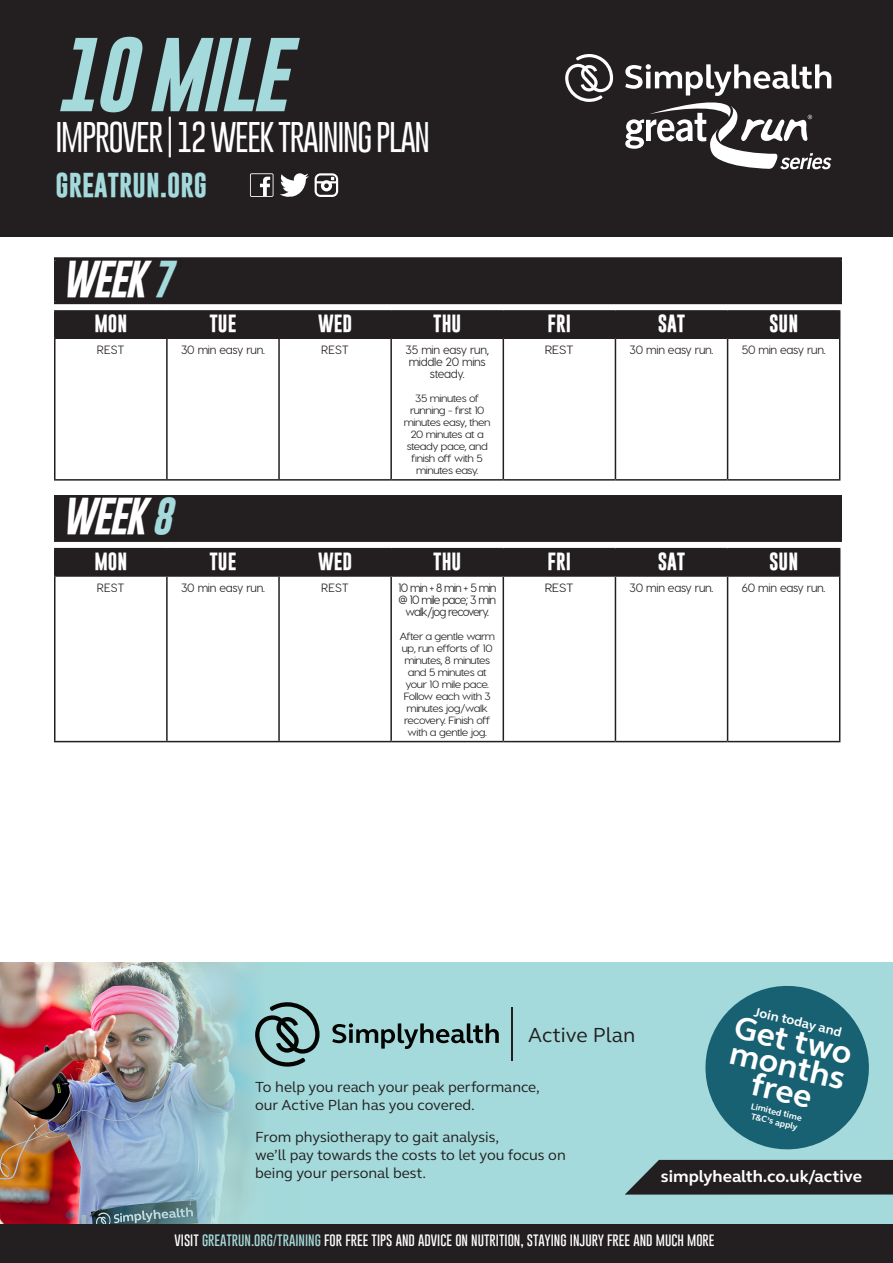
<style>
.page{position:relative;width:893px;height:1263px;background:#fff}
.page>*{position:absolute;margin:0;border:0;box-sizing:border-box;transform-origin:0 0}
.t1{font:italic 700 75px "Gobold";letter-spacing:-.04em;color:#a4dadb}
.t2{font:italic 700 37.5px "Gobold";letter-spacing:-.05em;color:#fff}
.t3{font:700 32.7px/25.7px "FS Elliot";color:#fff;text-align:center}
.t4{font:100 31.2px "Gobold";letter-spacing:-.04em;color:#fff}
.t5{font:700 25.05px "Gobold";color:#a4dadb}
.t6{font:20.85px "FS Elliot";color:#231f20}
.t7{font:700 18px "Gobold";color:#fff}
.t8{font:700 16.95px "FS Elliot";color:#fff}
.t9{font:15px/18px "FS Elliot";color:#231f20}
.t10{font:700 13.2px "FS Elliot";color:#fff}
.t11{font:500 12px/12px "Visby CF";letter-spacing:-.02em;color:#231f20;text-align:center;scale:.96 1}
.t12{font:100 12px "Gobold";color:#fff;scale:1.07 1}
.t13{font:500 12px/12px "Visby CF";letter-spacing:-.07em;color:#231f20;text-align:center;scale:.96 1}
.t14{font:500 12px "Visby CF";letter-spacing:-.02em;color:#231f20}
.t15{font:500 12px "Visby CF";letter-spacing:-.02em;color:#231f20;scale:1.07 1}
.t16{font:500 10.5px/12px "Visby CF";letter-spacing:-.04em;color:#231f20;text-align:center;scale:1.07 1}
.t17{font:700 8.85px/9.8px "FS Elliot";color:#fff}
.s1{color:#a4dadb}
</style>
<div class="page">
<div style="left:0;top:0;width:893px;height:237px;background:#231f20"></div>
<svg style="left:280px;top:173px;width:29px;height:24px"></svg>
<svg style="left:250px;top:173px;width:23px;height:24px"></svg>
<svg style="left:315px;top:173px;width:23px;height:24px"></svg>
<svg style="left:565px;top:54px;width:48px;height:48px"></svg>
<svg style="left:625px;top:64px;width:206px;height:105px"></svg>
<div style="left:0;top:1224px;width:893px;height:39px;background:#231f20"></div>
<div style="left:0;top:962px;width:893px;height:262px;background:#a4dadb"></div>
<img style="left:0;top:962px;width:257px;height:262px">
<svg style="left:255px;top:1002px;width:65px;height:65px"></svg>
<svg style="left:332px;top:1023px;width:167px;height:26px"></svg>
<hr style="left:511px;top:1008px;width:1px;height:53px;background:#231f20">
<svg style="left:625px;top:1160px;width:268px;height:35px;background:#2c2d2e"></svg>
<svg style="left:705px;top:986px;width:164px;height:163px"></svg>
<div style="left:56px;top:259px;width:784px;height:44px;background:#231f20"></div>
<hr style="left:54px;top:257px;width:788px;height:3px;background:#231f20">
<hr style="left:54px;top:260px;width:3px;height:41px;background:#231f20">
<hr style="left:839px;top:260px;width:3px;height:41px;background:#231f20">
<hr style="left:54px;top:301px;width:788px;height:3px;background:#231f20">
<hr style="left:54px;top:310px;width:113px;height:2px;background:#231f20">
<hr style="left:54px;top:312px;width:2px;height:25px;background:#231f20">
<hr style="left:167px;top:310px;width:112px;height:2px;background:#231f20">
<hr style="left:279px;top:310px;width:112px;height:2px;background:#231f20">
<hr style="left:391px;top:310px;width:112px;height:2px;background:#231f20">
<hr style="left:503px;top:310px;width:112px;height:2px;background:#231f20">
<hr style="left:615px;top:310px;width:113px;height:2px;background:#231f20">
<hr style="left:728px;top:310px;width:112px;height:2px;background:#231f20">
<div style="left:56px;top:311px;width:784px;height:26px;background:#231f20"></div>
<hr style="left:54px;top:337px;width:113px;height:2px;background:#231f20">
<hr style="left:54px;top:339px;width:2px;height:140px;background:#231f20">
<hr style="left:167px;top:337px;width:112px;height:2px;background:#231f20">
<hr style="left:166px;top:339px;width:2px;height:140px;background:#231f20">
<hr style="left:279px;top:337px;width:112px;height:2px;background:#231f20">
<hr style="left:278px;top:339px;width:2px;height:140px;background:#231f20">
<hr style="left:391px;top:337px;width:112px;height:2px;background:#231f20">
<hr style="left:390px;top:339px;width:2px;height:140px;background:#231f20">
<hr style="left:503px;top:337px;width:112px;height:2px;background:#231f20">
<hr style="left:503px;top:339px;width:1px;height:140px;background:#231f20">
<hr style="left:615px;top:337px;width:113px;height:2px;background:#231f20">
<hr style="left:615px;top:339px;width:1px;height:140px;background:#231f20">
<hr style="left:728px;top:337px;width:112px;height:2px;background:#231f20">
<hr style="left:727px;top:339px;width:1px;height:140px;background:#231f20">
<hr style="left:839px;top:339px;width:1px;height:140px;background:#231f20">
<hr style="left:54px;top:479px;width:113px;height:2px;background:#231f20">
<hr style="left:167px;top:479px;width:112px;height:2px;background:#231f20">
<hr style="left:279px;top:479px;width:112px;height:2px;background:#231f20">
<hr style="left:391px;top:479px;width:112px;height:2px;background:#231f20">
<hr style="left:503px;top:479px;width:112px;height:2px;background:#231f20">
<hr style="left:615px;top:479px;width:113px;height:2px;background:#231f20">
<hr style="left:728px;top:479px;width:112px;height:2px;background:#231f20">
<div style="left:56px;top:496px;width:784px;height:44px;background:#231f20"></div>
<hr style="left:54px;top:495px;width:788px;height:3px;background:#231f20">
<hr style="left:54px;top:498px;width:3px;height:41px;background:#231f20">
<hr style="left:839px;top:498px;width:3px;height:41px;background:#231f20">
<hr style="left:54px;top:539px;width:788px;height:3px;background:#231f20">
<svg style="left:56px;top:577px;width:783px;height:164px"></svg>
<hr style="left:54px;top:548px;width:113px;height:1px;background:#231f20">
<hr style="left:54px;top:549px;width:2px;height:26px;background:#231f20">
<hr style="left:167px;top:548px;width:112px;height:1px;background:#231f20">
<hr style="left:279px;top:548px;width:112px;height:1px;background:#231f20">
<hr style="left:391px;top:548px;width:112px;height:1px;background:#231f20">
<hr style="left:503px;top:548px;width:112px;height:1px;background:#231f20">
<hr style="left:615px;top:548px;width:113px;height:1px;background:#231f20">
<hr style="left:728px;top:548px;width:112px;height:1px;background:#231f20">
<div style="left:56px;top:549px;width:784px;height:26px;background:#231f20"></div>
<hr style="left:54px;top:575px;width:113px;height:2px;background:#231f20">
<hr style="left:54px;top:577px;width:2px;height:164px;background:#231f20">
<hr style="left:167px;top:575px;width:112px;height:2px;background:#231f20">
<hr style="left:166px;top:577px;width:2px;height:164px;background:#231f20">
<hr style="left:279px;top:575px;width:112px;height:2px;background:#231f20">
<hr style="left:278px;top:577px;width:2px;height:164px;background:#231f20">
<hr style="left:391px;top:575px;width:112px;height:2px;background:#231f20">
<hr style="left:390px;top:577px;width:2px;height:164px;background:#231f20">
<hr style="left:503px;top:575px;width:112px;height:2px;background:#231f20">
<hr style="left:503px;top:577px;width:1px;height:164px;background:#231f20">
<hr style="left:615px;top:575px;width:113px;height:2px;background:#231f20">
<hr style="left:615px;top:577px;width:1px;height:164px;background:#231f20">
<hr style="left:728px;top:575px;width:112px;height:2px;background:#231f20">
<hr style="left:727px;top:577px;width:1px;height:164px;background:#231f20">
<hr style="left:839px;top:577px;width:1px;height:164px;background:#231f20">
<hr style="left:54px;top:741px;width:113px;height:1px;background:#231f20">
<hr style="left:167px;top:741px;width:112px;height:1px;background:#231f20">
<hr style="left:279px;top:741px;width:112px;height:1px;background:#231f20">
<hr style="left:391px;top:741px;width:112px;height:1px;background:#231f20">
<hr style="left:503px;top:741px;width:112px;height:1px;background:#231f20">
<hr style="left:615px;top:741px;width:113px;height:1px;background:#231f20">
<hr style="left:728px;top:741px;width:112px;height:1px;background:#231f20">
<h1 class="t1" style="left:55px;top:26px;width:233px">10 MILE</h1>
<h3 class="t4" style="left:55px;top:116px;width:376px">IMPROVER | 12 WEEK TRAINING PLAN</h3>
<h3 class="t5" style="left:55px;top:168px;width:153px">GREATRUN.ORG</h3>
<p class="t2" style="left:62px;top:254px;width:112px">WEEK <span class="s1">7</span></p>
<p class="t7" style="left:94px;top:312px;width:34px">MON</p>
<p class="t7" style="left:209px;top:312px;width:28px">TUE</p>
<p class="t7" style="left:318px;top:312px;width:36px">WED</p>
<p class="t7" style="left:433px;top:312px;width:30px">THU</p>
<p class="t7" style="left:548px;top:312px;width:25px">FRI</p>
<p class="t7" style="left:658px;top:312px;width:29px">SAT</p>
<p class="t7" style="left:769px;top:312px;width:31px">SUN</p>
<p class="t14" style="left:97px;top:342px;width:29px">REST</p>
<p class="t11" style="left:181px;top:343px;width:89px">30 min easy run.</p>
<p class="t14" style="left:321px;top:342px;width:29px">REST</p>
<p class="t11" style="left:406px;top:343px;width:88px">35 min easy run, middle 20 mins steady.</p>
<p class="t16" style="left:404px;top:392px;width:82px">35 minutes of running - first 10 minutes easy, then<br>20 minutes at a steady pace, and finish off with 5 minutes easy.</p>
<p class="t15" style="left:545px;top:342px;width:29px">REST</p>
<p class="t11" style="left:630px;top:343px;width:89px">30 min easy run.</p>
<p class="t11" style="left:742px;top:343px;width:89px">50 min easy run.</p>
<p class="t2" style="left:62px;top:492px;width:112px">WEEK <span class="s1">8</span></p>
<p class="t7" style="left:94px;top:550px;width:34px">MON</p>
<p class="t7" style="left:209px;top:550px;width:28px">TUE</p>
<p class="t7" style="left:318px;top:550px;width:36px">WED</p>
<p class="t7" style="left:433px;top:550px;width:30px">THU</p>
<p class="t7" style="left:548px;top:550px;width:25px">FRI</p>
<p class="t7" style="left:658px;top:550px;width:29px">SAT</p>
<p class="t7" style="left:769px;top:550px;width:31px">SUN</p>
<p class="t14" style="left:97px;top:580px;width:29px">REST</p>
<p class="t11" style="left:181px;top:581px;width:89px">30 min easy run.</p>
<p class="t14" style="left:321px;top:580px;width:29px">REST</p>
<p class="t13" style="left:398px;top:581px;width:104px">10 min + 8 min + 5 min @ 10 mile pace; 3 min walk/jog recovery.</p>
<p class="t16" style="left:399px;top:630px;width:91px">After a gentle warm up, run efforts of 10 minutes, 8 minutes and 5 minutes at your 10 mile pace.<br>Follow each with 3 minutes jog/walk recovery. Finish off with a gentle jog.</p>
<p class="t15" style="left:545px;top:580px;width:29px">REST</p>
<p class="t11" style="left:630px;top:581px;width:89px">30 min easy run.</p>
<p class="t11" style="left:742px;top:581px;width:89px">60 min easy run.</p>
<h3 class="t6" style="left:528px;top:1021px;width:109px">Active Plan</h3>
<h3 class="t9" style="left:255px;top:1078px;width:286px">To help you reach your peak performance, our Active Plan has you covered.</h3>
<h3 class="t9" style="left:255px;top:1127px;width:312px">From physiotherapy to gait analysis,<br>we’ll pay towards the costs to let you focus on being your personal best.</h3>
<p class="t10" style="left:756px;top:1003px;width:91px;rotate:13deg">Join today and</p>
<h3 class="t3" style="left:738px;top:1014px;width:122px;rotate:13deg">Get two months free</h3>
<p class="t17" style="left:752px;top:1101px;width:54px;rotate:13deg">Limited time<br>T&amp;C’s apply</p>
<h3 class="t8" style="left:661px;top:1165px;width:203px">simplyhealth.co.uk/active</h3>
<p class="t12" style="left:175px;top:1232px;width:506px">VISIT <span class="s1">GREATRUN.ORG/TRAINING</span> FOR FREE TIPS AND ADVICE ON NUTRITION, STAYING INJURY FREE AND MUCH MORE</p>
</div>
